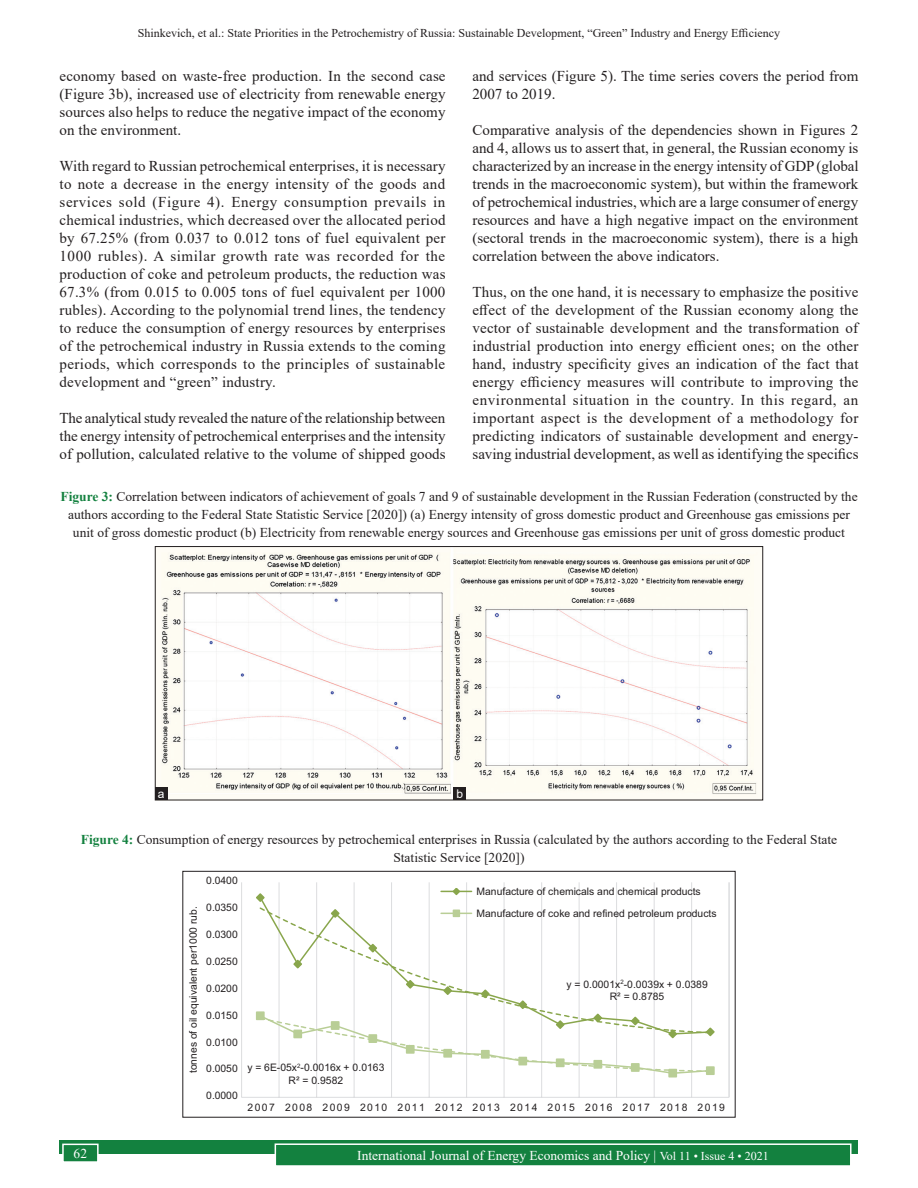
<style>
.page{position:relative;width:918px;height:1188px;background:#fff}
.page>*{position:absolute;margin:0;border:0;box-sizing:border-box;transform-origin:0 0}
.TX{font:15px/18px "Times New Roman";color:#231f20;text-align:justify}
.FGC{font:13.5px/18px "Times New Roman";color:#231f20;text-align:center}
.t1{font:13.5px "Times New Roman";color:#fff}
.t2{font:12px "Times New Roman";color:#231f20}
.LABEL{font:12px "Arial";color:#fff}
.t3{font:10.35px/12.5px "Arial";color:#231f20;text-align:center}
.t4{font:10.35px "Arial";letter-spacing:.14em;color:#231f20}
.s1{font-weight:700;color:#13813f}
.s2{font-size:12px}
</style>
<div class="page">
<div style="left:60px;top:1140px;width:798px;height:13px;background:#13813f"></div>
<div style="left:275px;top:1144px;width:576px;height:22px;background:#13813f"></div>
<div style="left:275px;top:1143px;width:577px;height:24px;border:2px solid #fff"></div>
<div style="left:63px;top:1144px;width:35px;height:18px;background:#13813f"></div>
<div style="left:62px;top:1144px;width:37px;height:19px;border:2px solid #fff"></div>
<hr style="left:728px;top:882px;width:2px;height:215px;background:#dcdddf">
<hr style="left:691px;top:882px;width:1px;height:215px;background:#dcdddf">
<hr style="left:654px;top:882px;width:1px;height:215px;background:#dcdddf">
<hr style="left:616px;top:882px;width:1px;height:215px;background:#dcdddf">
<hr style="left:579px;top:882px;width:1px;height:215px;background:#dcdddf">
<hr style="left:541px;top:882px;width:1px;height:215px;background:#dcdddf">
<hr style="left:504px;top:882px;width:1px;height:215px;background:#dcdddf">
<hr style="left:466px;top:882px;width:1px;height:215px;background:#dcdddf">
<hr style="left:429px;top:882px;width:1px;height:215px;background:#dcdddf">
<hr style="left:391px;top:882px;width:1px;height:215px;background:#dcdddf">
<hr style="left:354px;top:882px;width:1px;height:215px;background:#dcdddf">
<hr style="left:316px;top:882px;width:1px;height:215px;background:#dcdddf">
<hr style="left:279px;top:882px;width:1px;height:215px;background:#dcdddf">
<hr style="left:241px;top:882px;width:1px;height:215px;background:#dcdddf">
<hr style="left:242px;top:1097px;width:487px;height:1px;background:#dcdddf">
<svg style="left:256px;top:893px;width:9px;height:10px"></svg>
<div style="left:256px;top:1011px;width:9px;height:9px;background:#b9ce96;border:2px solid #b9ce96"></div>
<svg style="left:668px;top:1075px;width:9px;height:3px"></svg>
<svg style="left:259px;top:906px;width:396px;height:73px"></svg>
<svg style="left:258px;top:979px;width:457px;height:96px"></svg>
<hr style="left:441px;top:891px;width:31px;height:1px;background:#89a64c">
<svg style="left:451px;top:888px;width:11px;height:8px"></svg>
<hr style="left:441px;top:913px;width:31px;height:1px;background:#b9ce96">
<div style="left:453px;top:910px;width:7px;height:7px;background:#b9ce96"></div>
<div style="left:183px;top:871px;width:552px;height:246px;border:1px solid #231f20"></div>
<img style="left:161px;top:548px;width:597px;height:250px">
<div style="left:155px;top:546px;width:608px;height:254px;border:1px solid #231f20"></div>
<div style="left:155px;top:787px;width:13px;height:13px;background:#231f20"></div>
<div style="left:453px;top:787px;width:13px;height:13px;background:#231f20"></div>
<p class="t2" style="left:138px;top:25px;width:644px">Shinkevich, et al.: State Priorities in the Petrochemistry of Russia: Sustainable Development, “Green” Industry and Energy Efficiency</p>
<p class="TX" style="left:60px;top:66px;width:388px">economy based on waste-free production. In the second case (Figure 3b), increased use of electricity from renewable energy sources also helps to reduce the negative impact of the economy on the environment.</p>
<p class="TX" style="left:60px;top:156px;width:388px">With regard to Russian petrochemical enterprises, it is necessary to note a decrease in the energy intensity of the goods and services sold (Figure 4). Energy consumption prevails in chemical industries, which decreased over the allocated period by 67.25% (from 0.037 to 0.012 tons of fuel equivalent per 1000 rubles). A similar growth rate was recorded for the production of coke and petroleum products, the reduction was 67.3% (from 0.015 to 0.005 tons of fuel equivalent per 1000 rubles). According to the polynomial trend lines, the tendency to reduce the consumption of energy resources by enterprises of the petrochemical industry in Russia extends to the coming periods, which corresponds to the principles of sustainable development and “green” industry.</p>
<p class="TX" style="left:60px;top:408px;width:388px">The analytical study revealed the nature of the relationship between the energy intensity of petrochemical enterprises and the intensity of pollution, calculated relative to the volume of shipped goods</p>
<p class="TX" style="left:472px;top:66px;width:387px">and services (Figure 5). The time series covers the period from<br>2007 to 2019.</p>
<p class="TX" style="left:472px;top:120px;width:388px">Comparative analysis of the dependencies shown in Figures 2 and 4, allows us to assert that, in general, the Russian economy is characterized by an increase in the energy intensity of GDP (global trends in the macroeconomic system), but within the framework of petrochemical industries, which are a large consumer of energy resources and have a high negative impact on the environment (sectoral trends in the macroeconomic system), there is a high correlation between the above indicators.</p>
<p class="TX" style="left:472px;top:282px;width:388px">Thus, on the one hand, it is necessary to emphasize the positive effect of the development of the Russian economy along the vector of sustainable development and the transformation of industrial production into energy efficient ones; on the other hand, industry specificity gives an indication of the fact that energy efficiency measures will contribute to improving the environmental situation in the country. In this regard, an important aspect is the development of a methodology for predicting indicators of sustainable development and energy&shy;saving industrial development, as well as identifying the specifics</p>
<p class="FGC" style="left:60px;top:487px;width:799px"><span class="s1">Figure 3:</span> Correlation between indicators of achievement of goals 7 and 9 of sustainable development in the Russian Federation (constructed by the authors according to the Federal State Statistic Service [2020]) (a) Energy intensity of gross domestic product and Greenhouse gas emissions per unit of gross domestic product (b) Electricity from renewable energy sources and Greenhouse gas emissions per unit of gross domestic product</p>
<p class="LABEL" style="left:158px;top:786px;width:8px">a</p>
<p class="LABEL" style="left:456px;top:785px;width:8px">b</p>
<p class="FGC" style="left:81px;top:830px;width:758px"><span class="s1">Figure 4:</span> Consumption of energy resources by petrochemical enterprises in Russia (calculated by the authors according to the Federal State<br>Statistic Service [2020])</p>
<p class="t3" style="left:206px;top:874px;width:33px">0.0400</p>
<p class="t3" style="left:206px;top:901px;width:33px">0.0350</p>
<p class="t3" style="left:187px;top:1073px;width:169px;rotate:-90deg">tonnes of oil equivalent per1000 rub.</p>
<p class="t3" style="left:206px;top:928px;width:33px">0.0300</p>
<p class="t3" style="left:206px;top:955px;width:33px">0.0250</p>
<p class="t3" style="left:206px;top:982px;width:33px">0.0200</p>
<p class="t3" style="left:206px;top:1009px;width:33px">0.0150</p>
<p class="t3" style="left:206px;top:1036px;width:33px">0.0100</p>
<p class="t3" style="left:206px;top:1063px;width:33px">0.0050</p>
<p class="t3" style="left:206px;top:1089px;width:33px">0.0000</p>
<p class="t3" style="left:477px;top:880px;width:242px;line-height:21.9px;text-align:left">Manufacture of chemicals and chemical products<br>Manufacture of coke and refined petroleum products</p>
<p class="t3" style="left:247px;top:1061px;width:139px">y = 6E-05x<sup>2</sup>-0.0016x + 0.0163<br>R² = 0.9582</p>
<p class="t3" style="left:566px;top:978px;width:143px">y = 0.0001x<sup>2</sup>-0.0039x + 0.0389<br>R² = 0.8785</p>
<p class="t4" style="left:248px;top:1100px;width:479px">2007 2008 2009 2010 2011 2012 2013 2014 2015 2016 2017 2018 2019</p>
<p class="t1" style="left:74px;top:1144px;width:15px">62</p>
<p class="t1" style="left:357px;top:1146px;width:413px">International Journal of Energy Economics and Policy | <span class="s2">Vol 11 • Issue 4 • 2021</span></p>
</div>
